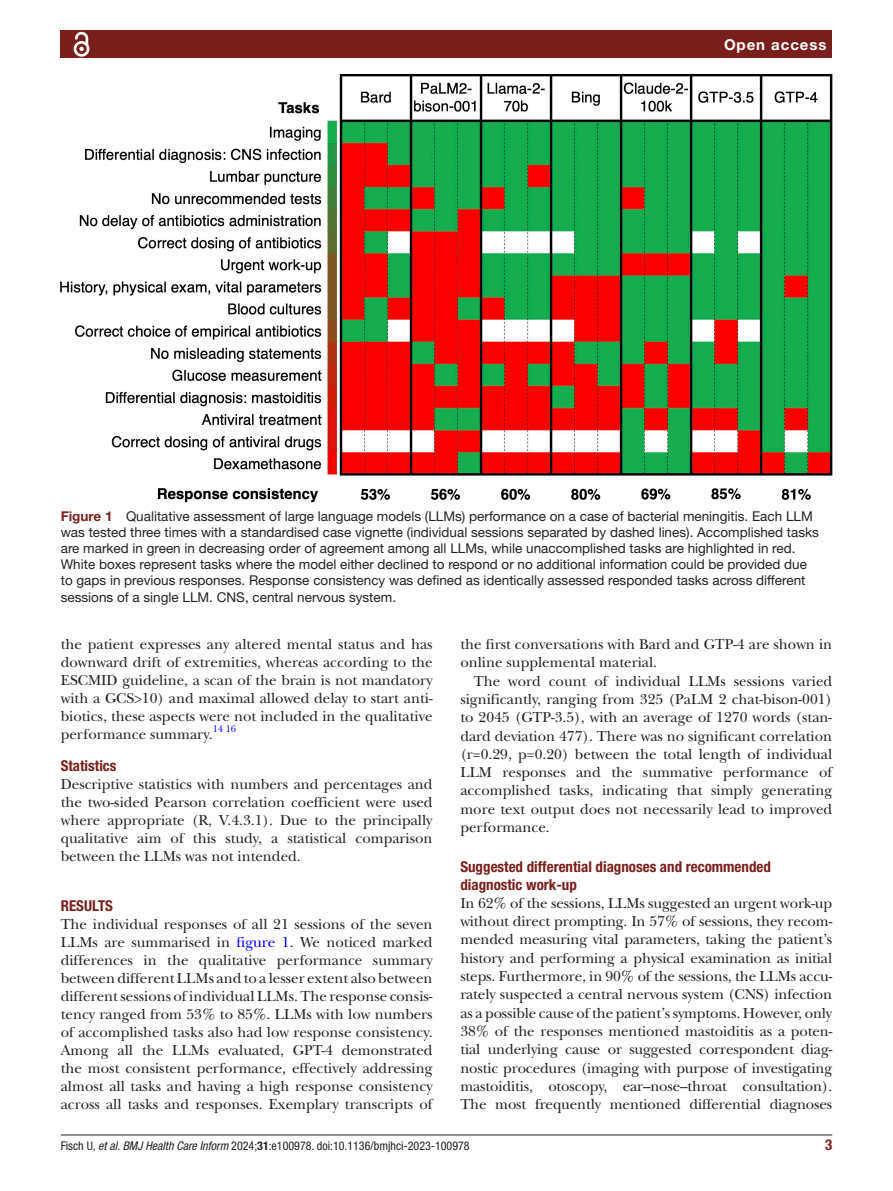
<style>
.page{position:relative;width:893px;height:1191px;background:#fff}
.page>*{position:absolute;margin:0;border:0;box-sizing:border-box;transform-origin:0 0}
.t1{font:15px/18.3px "New Baskerville";color:#231f20;text-align:justify}
.t2{font:700 condensed 15px/18px "Helvetica Neue LT Std";color:#791f1b}
.t3{font:700 15px "Helvetica Neue LT Std";letter-spacing:.065em;color:#fff}
.t4{font:13.5px/16.2px "Helvetica Neue LT Std";color:#231f20}
.t5{font:condensed 12px "Helvetica Neue LT Std";color:#231f20}
.t6{font:9.9px "New Baskerville";color:#00f}
.s1{font-weight:700;color:#791f1b}
.s2{color:#00f}
.s3{font-style:italic}
.s4{font-weight:700}
</style>
<div class="page">
<hr style="left:61px;top:1134px;width:771px;height:1px;background:#231f20">
<div style="left:61px;top:31px;width:771px;height:27px;background:#791f1b"></div>
<svg style="left:73px;top:31px;width:17px;height:26px"></svg>
<img style="left:61px;top:74px;width:771px;height:429px">
<p class="t3" style="left:724px;top:35px;width:104px">Open access</p>
<p class="t4" style="left:61px;top:507px;width:760px"><span class="s1">Figure 1</span> Qualitative assessment of large language models (LLMs) performance on a case of bacterial meningitis. Each LLM was tested three times with a standardised case vignette (individual sessions separated by dashed lines). Accomplished tasks are marked in green in decreasing order of agreement among all LLMs, while unaccomplished tasks are highlighted in red.<br>White boxes represent tasks where the model either declined to respond or no additional information could be provided due to gaps in previous responses. Response consistency was defined as identically assessed responded tasks across different sessions of a single LLM. CNS, central nervous system.</p>
<p class="t1" style="left:61px;top:635px;width:373px">the patient expresses any altered mental status and has downward drift of extremities, whereas according to the ESCMID guideline, a scan of the brain is not mandatory with a GCS&gt;10) and maximal allowed delay to start anti&shy;biotics, these aspects were not included in the qualitative performance summary.</p>
<p class="t6" style="left:213px;top:723px;width:25px">14 16</p>
<p class="t2" style="left:61px;top:756px;width:57px">Statistics</p>
<p class="t1" style="left:61px;top:775px;width:373px">Descriptive statistics with numbers and percentages and the two-sided Pearson correlation coefficient were used where appropriate (R, V.4.3.1). Due to the principally qualitative aim of this study, a statistical comparison between the LLMs was not intended.</p>
<p class="t2" style="left:61px;top:896px;width:54px">RESULTS</p>
<p class="t1" style="left:61px;top:915px;width:373px">The individual responses of all 21 sessions of the seven LLMs are summarised in <span class="s2">figure 1</span>. We noticed marked differences in the qualitative performance summary between different LLMs and to a lesser extent also between different sessions of individual LLMs. The response consis&shy;tency ranged from 53% to 85%. LLMs with low numbers of accomplished tasks also had low response consistency.<br>Among all the LLMs evaluated, GPT-4 demonstrated the most consistent performance, effectively addressing almost all tasks and having a high response consistency across all tasks and responses. Exemplary transcripts of</p>
<p class="t1" style="left:460px;top:635px;width:373px">the first conversations with Bard and GTP-4 are shown in online supplemental material.</p>
<p class="t1" style="left:460px;top:671px;width:373px;text-indent:14px">The word count of individual LLMs sessions varied significantly, ranging from 325 (PaLM 2 chat-bison-001) to 2045 (GTP-3.5), with an average of 1270 words (stan&shy;dard deviation 477). There was no significant correlation (r=0.29, p=0.20) between the total length of individual LLM responses and the summative performance of accomplished tasks, indicating that simply generating more text output does not necessarily lead to improved performance.</p>
<p class="t2" style="left:460px;top:857px;width:312px">Suggested differential diagnoses and recommended diagnostic work-up</p>
<p class="t1" style="left:460px;top:894px;width:373px">In 62% of the sessions, LLMs suggested an urgent work-up without direct prompting. In 57% of sessions, they recom&shy;mended measuring vital parameters, taking the patient’s history and performing a physical examination as initial steps. Furthermore, in 90% of the sessions, the LLMs accu&shy;rately suspected a central nervous system (CNS) infection as a possible cause of the patient’s symptoms. However, only 38% of the responses mentioned mastoiditis as a poten&shy;tial underlying cause or suggested correspondent diag&shy;nostic procedures (imaging with purpose of investigating mastoiditis, otoscopy, ear–nose–throat consultation).<br>The most frequently mentioned differential diagnoses</p>
<p class="t5" style="left:61px;top:1138px;width:410px">Fisch U, <span class="s3">et al</span>. <span class="s3">BMJ Health Care Inform</span> 2024;<span class="s4">31</span>:e100978. doi:10.1136/bmjhci-2023-100978</p>
<p class="t2" style="left:825px;top:1135px;width:9px">3</p>
</div>
